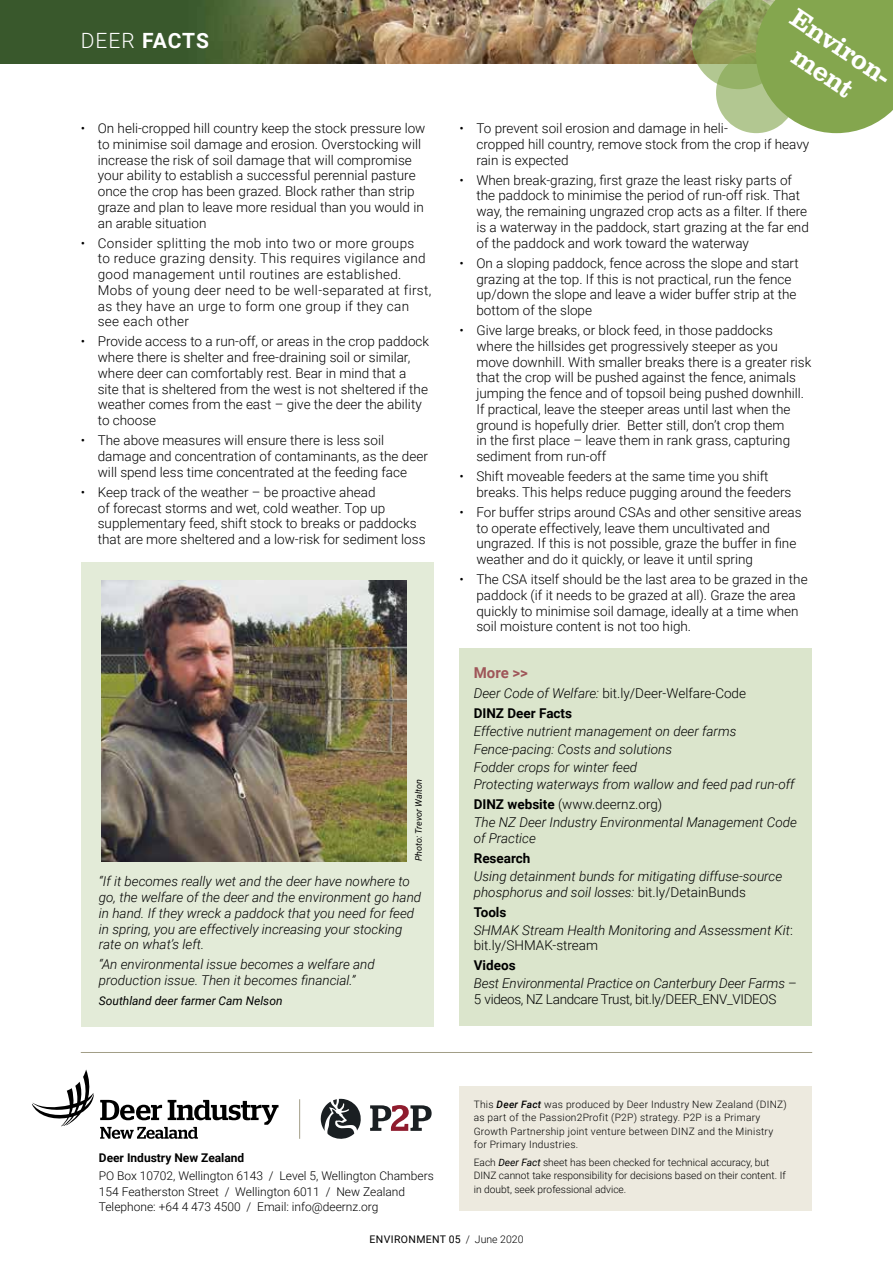
<style>
.page{position:relative;width:893px;height:1263px;background:#fff}
.page>*{position:absolute;margin:0;border:0;box-sizing:border-box;transform-origin:0 0}
.t1{font:700 27px/31.2px "Clarendon No 1 URWT";color:#fff;text-align:center}
.t2{font:700 21px "Roboto";letter-spacing:.04em;color:#fff}
.t3{font:700 15px "Roboto";color:#9f5659}
.t4{font:300 13.5px/15.8px "Roboto";color:#000}
.t5{font:italic 300 13.5px/17.9px "Roboto";color:#000}
.t6{font:300 13.5px/15.8px "Roboto";letter-spacing:.025em;color:#000}
.t7{font:300 13.5px "Roboto";letter-spacing:-.025em;color:#000}
.t8{font:700 13.5px "Roboto";color:#000}
.t9{font:300 12px/15.8px "Roboto";color:#000}
.t10{font:italic 12px "Roboto";color:#000}
.t11{font:700 12px "Roboto";color:#000}
.t12{font:10.5px "Roboto";letter-spacing:.035em;color:#000}
.t13{font:300 10.2px/13.5px "Roboto";letter-spacing:.025em;color:#000}
.t14{font:300 10.2px/13.5px "Roboto";color:#000}
.t15{font:italic 9px "Roboto";color:#000}
.s1{font-weight:300}
.s2{font-style:italic}
.s3{font-weight:700}
.s4{font-weight:700;font-style:normal}
.s5{font-style:normal}
.s6{font-weight:500;font-style:italic}
.s7{font-weight:400;font-style:italic}
</style>
<div class="page">
<div style="left:81px;top:562px;width:353px;height:464px;background:#e3ebd8"></div>
<div style="left:459px;top:648px;width:353px;height:378px;background:#dbe5cc"></div>
<div style="left:459px;top:1086px;width:353px;height:124px;background:#edeadf"></div>
<svg style="left:32px;top:1069px;width:62px;height:57px"></svg>
<svg style="left:100px;top:1100px;width:179px;height:39px"></svg>
<svg style="left:321px;top:1099px;width:40px;height:40px"></svg>
<svg style="left:370px;top:1105px;width:62px;height:26px"></svg>
<hr style="left:299px;top:1099px;width:1px;height:40px;background:#a29e87">
<hr style="left:81px;top:1052px;width:731px;height:1px;background:#a29e87">
<img style="left:0;top:0;width:692px;height:64px">
<svg style="left:692px;top:0;width:201px;height:133px;background:#95ae66"></svg>
<svg style="left:716px;top:53px;width:81px;height:80px;background:#9cb772"></svg>
<img style="left:102px;top:580px;width:305px;height:281px">
<h2 class="t2" style="left:81px;top:26px;width:130px"><span class="s1">DEER</span> FACTS</h2>
<p class="t4" style="left:98px;top:120px;width:329px;text-indent:-17px">• On heli-cropped hill country keep the stock pressure low to minimise soil damage and erosion. Overstocking will increase the risk of soil damage that will compromise your ability to establish a successful perennial pasture once the crop has been grazed. Block rather than strip graze and plan to leave more residual than you would in an arable situation</p>
<p class="t6" style="left:98px;top:234px;width:335px;text-indent:-17px">• Consider splitting the mob into two or more groups<br>to reduce grazing density. This requires vigilance and good management until routines are established.<br>Mobs of young deer need to be well-separated at first, as they have an urge to form one group if they can see each other</p>
<p class="t4" style="left:98px;top:333px;width:333px;text-indent:-17px">• Provide access to a run-off, or areas in the crop paddock where there is shelter and free-draining soil or similar, where deer can comfortably rest. Bear in mind that a site that is sheltered from the west is not sheltered if the weather comes from the east – give the deer the ability to choose</p>
<p class="t4" style="left:98px;top:432px;width:332px;text-indent:-17px">• The above measures will ensure there is less soil damage and concentration of contaminants, as the deer will spend less time concentrated at the feeding face</p>
<p class="t4" style="left:98px;top:484px;width:329px;text-indent:-17px">• Keep track of the weather – be proactive ahead<br>of forecast storms and wet, cold weather. Top up supplementary feed, shift stock to breaks or paddocks that are more sheltered and a low-risk for sediment loss</p>
<p class="t15" style="left:412px;top:861px;width:83px;rotate:-90deg">Photo: Trevor Walton</p>
<p class="t5" style="left:99px;top:873px;width:324px;line-height:15.8px">“If it becomes really wet and the deer have nowhere to go, the welfare of the deer and the environment go hand in hand. If they wreck a paddock that you need for feed in spring, you are effectively increasing your stocking rate on what’s left.</p>
<p class="t5" style="left:99px;top:956px;width:277px;line-height:15.8px">“An environmental issue becomes a welfare and production issue. Then it becomes financial.”</p>
<p class="t10" style="left:99px;top:992px;width:185px">Southland deer farmer Cam Nelson</p>
<h1 class="t1" style="left:801px;top:2px;width:122px;rotate:34deg">Environ&shy;ment</h1>
<p class="t4" style="left:476px;top:120px;width:334px;text-indent:-17px">• To prevent soil erosion and damage in heli-<br>cropped hill country, remove stock from the crop if heavy rain is expected</p>
<p class="t4" style="left:476px;top:172px;width:334px;text-indent:-17px">• When break-grazing, first graze the least risky parts of the paddock to minimise the period of run-off risk. That way, the remaining ungrazed crop acts as a filter. If there is a waterway in the paddock, start grazing at the far end of the paddock and work toward the waterway</p>
<p class="t4" style="left:476px;top:255px;width:324px;text-indent:-17px">• On a sloping paddock, fence across the slope and start grazing at the top. If this is not practical, run the fence up/down the slope and leave a wider buffer strip at the bottom of the slope</p>
<p class="t4" style="left:476px;top:322px;width:336px;text-indent:-17px">• Give large breaks, or block feed, in those paddocks where the hillsides get progressively steeper as you move downhill. With smaller breaks there is a greater risk that the crop will be pushed against the fence, animals jumping the fence and of topsoil being pushed downhill.<br>If practical, leave the steeper areas until last when the ground is hopefully drier. Better still, don’t crop them<br>in the first place – leave them in rank grass, capturing sediment from run-off</p>
<p class="t4" style="left:476px;top:468px;width:316px;text-indent:-17px">• Shift moveable feeders at the same time you shift breaks. This helps reduce pugging around the feeders</p>
<p class="t4" style="left:476px;top:504px;width:327px;text-indent:-17px">• For buffer strips around CSAs and other sensitive areas to operate effectively, leave them uncultivated and ungrazed. If this is not possible, graze the buffer in fine weather and do it quickly, or leave it until spring</p>
<p class="t4" style="left:476px;top:571px;width:333px;text-indent:-17px">• The CSA itself should be the last area to be grazed in the paddock (if it needs to be grazed at all). Graze the area quickly to minimise soil damage, ideally at a time when soil moisture content is not too high.</p>
<p class="t3" style="left:474px;top:662px;width:56px">More &gt;&gt;</p>
<p class="t4" style="left:474px;top:683px;width:274px;line-height:20px"><span class="s2">Deer Code of Welfare:</span> bit.ly/Deer-Welfare-Code<br><span class="s3">DINZ Deer Facts</span></p>
<p class="t5" style="left:474px;top:721px;width:322px">Effective nutrient management on deer farms Fence-pacing: Costs and solutions<br>Fodder crops for winter feed<br>Protecting waterways from wallow and feed pad run-off</p>
<p class="t5" style="left:474px;top:795px;width:325px"><span class="s4">DINZ website</span> <span class="s5">(www.deernz.org)<br></span>The NZ Deer Industry Environmental Management Code</p>
<p class="t5" style="left:474px;top:829px;width:64px">of Practice</p>
<p class="t8" style="left:474px;top:849px;width:58px">Research</p>
<p class="t5" style="left:474px;top:868px;width:310px;line-height:15.8px">Using detainment bunds for mitigating diffuse-source phosphorus and soil losses: <span class="s5">bit.ly/DetainBunds</span></p>
<p class="t5" style="left:474px;top:902px;width:321px"><span class="s4">Tools<br></span>SHMAK Stream Health Monitoring and Assessment Kit<span class="s5">:</span></p>
<p class="t4" style="left:474px;top:937px;width:126px">bit.ly/SHMAK-stream</p>
<p class="t5" style="left:474px;top:956px;width:325px"><span class="s4">Videos<br></span>Best Environmental Practice on Canterbury Deer Farms <span class="s5">–</span></p>
<p class="t7" style="left:474px;top:990px;width:304px">5 videos, NZ Landcare Trust, bit.ly/DEER_ENV_VIDEOS</p>
<p class="t11" style="left:99px;top:1149px;width:147px">Deer Industry New Zealand</p>
<p class="t9" style="left:99px;top:1167px;width:336px">PO Box 10702, Wellington 6143 / Level 5, Wellington Chambers<br>154 Featherston Street / Wellington 6011 / New Zealand<br>Telephone: +64 4 473 4500 / Email: info@deernz.org</p>
<p class="t13" style="left:474px;top:1097px;width:315px">This <span class="s6">Deer Fact</span> was produced by Deer Industry New Zealand (DINZ) as part of the Passion2Profit (P2P) strategy. P2P is a Primary Growth Partnership joint venture between DINZ and the Ministry for Primary Industries.</p>
<p class="t14" style="left:474px;top:1155px;width:313px">Each <span class="s7">Deer Fact</span> sheet has been checked for technical accuracy, but<br>DINZ cannot take responsibility for decisions based on their content. If in doubt, seek professional advice.</p>
<p class="t12" style="left:370px;top:1232px;width:155px">ENVIRONMENT 05 <span class="s1">/ June 2020</span></p>
</div>
